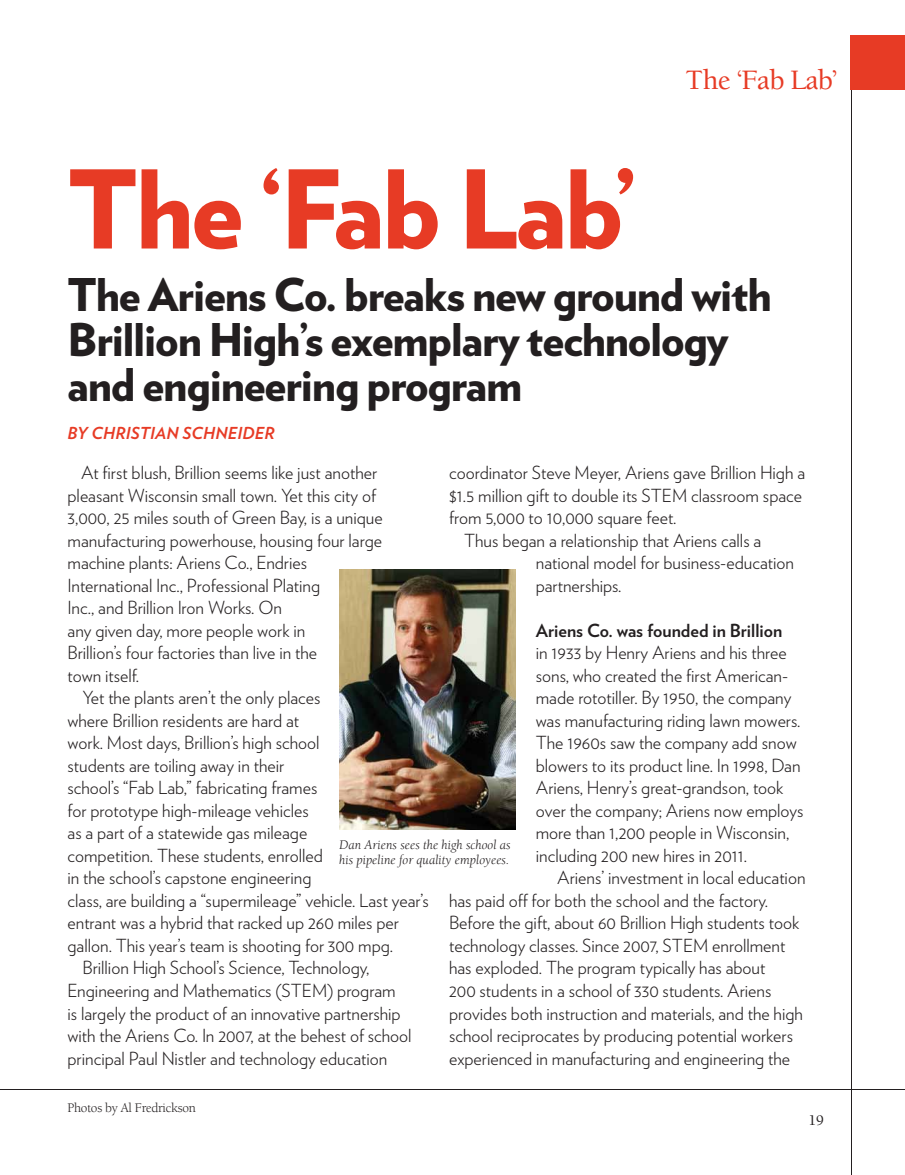
<style>
.page{position:relative;width:905px;height:1175px;background:#fff}
.page>*{position:absolute;margin:0;border:0;box-sizing:border-box;transform-origin:0 0}
.t1{font:900 108px "Verlag";letter-spacing:-.025em;color:#e73b25}
.t2{font:900 45px/45px "Verlag";letter-spacing:-.025em;color:#231f20}
.t3{font:500 28.8px "Berkeley";letter-spacing:-.025em;color:#e73b25}
.t4{font:300 18px/22.5px "Verlag";color:#231f20}
.t5{font:700 18px "Verlag";color:#231f20}
.t6{font:italic 700 16.5px "Verlag";letter-spacing:.01em;color:#e73b25}
.t7{font:500 15px "Berkeley";color:#231f20}
.t8{font:italic 13.5px/15px "Berkeley";color:#231f20}
.t9{font:13.5px "Berkeley";letter-spacing:-.02em;color:#231f20}
</style>
<div class="page">
<hr style="left:0;top:1088px;width:904px;height:1px;background:#231f20">
<hr style="left:850px;top:35px;width:1px;height:1139px;background:#231f20">
<div style="left:850px;top:35px;width:54px;height:54px;background:#e73b25"></div>
<img style="left:339px;top:569px;width:176px;height:261px">
<h3 class="t3" style="left:685px;top:65px;width:153px">The ‘Fab Lab’</h3>
<h1 class="t1" style="left:68px;top:120px;width:570px">The ‘Fab Lab’</h1>
<h2 class="t2" style="left:68px;top:270px;width:705px">The Ariens Co. breaks new ground with<br>Brillion High’s exemplary technology and engineering program</h2>
<p class="t6" style="left:68px;top:420px;width:209px">BY CHRISTIAN SCHNEIDER</p>
<p class="t4" style="left:81px;top:460px;width:297px">At first blush, Brillion seems like just another</p>
<p class="t4" style="left:68px;top:483px;width:310px">pleasant Wisconsin small town. Yet this city of</p>
<p class="t4" style="left:68px;top:505px;width:317px">3,000, 25 miles south of Green Bay, is a unique</p>
<p class="t4" style="left:68px;top:528px;width:316px">manufacturing powerhouse, housing four large</p>
<p class="t4" style="left:68px;top:550px;width:241px">machine plants: Ariens Co., Endries</p>
<p class="t4" style="left:68px;top:573px;width:254px">International Inc., Professional Plating</p>
<p class="t4" style="left:68px;top:595px;width:216px">Inc., and Brillion Iron Works. On</p>
<p class="t4" style="left:68px;top:618px;width:239px">any given day, more people work in</p>
<p class="t4" style="left:68px;top:640px;width:251px">Brillion’s four factories than live in the</p>
<p class="t4" style="left:68px;top:663px;width:73px">town itself.</p>
<p class="t4" style="left:82px;top:685px;width:239px">Yet the plants aren’t the only places</p>
<p class="t4" style="left:68px;top:708px;width:233px">where Brillion residents are hard at</p>
<p class="t4" style="left:68px;top:730px;width:253px">work. Most days, Brillion’s high school</p>
<p class="t4" style="left:68px;top:753px;width:218px">students are toiling away in their</p>
<p class="t4" style="left:68px;top:775px;width:251px">school’s “Fab Lab,” fabricating frames</p>
<p class="t4" style="left:68px;top:798px;width:243px">for prototype high-mileage vehicles</p>
<p class="t4" style="left:68px;top:820px;width:241px">as a part of a statewide gas mileage</p>
<p class="t4" style="left:68px;top:843px;width:257px">competition. These students, enrolled</p>
<p class="t4" style="left:68px;top:865px;width:245px">in the school’s capstone engineering</p>
<p class="t4" style="left:68px;top:888px;width:363px">class, are building a “supermileage” vehicle. Last year’s</p>
<p class="t4" style="left:68px;top:910px;width:333px">entrant was a hybrid that racked up 260 miles per</p>
<p class="t4" style="left:68px;top:933px;width:327px">gallon. This year’s team is shooting for 300 mpg.</p>
<p class="t4" style="left:82px;top:955px;width:288px">Brillion High School’s Science, Technology,</p>
<p class="t4" style="left:68px;top:978px;width:329px">Engineering and Mathematics (STEM) program</p>
<p class="t4" style="left:68px;top:1000px;width:335px">is largely the product of an innovative partnership</p>
<p class="t4" style="left:68px;top:1023px;width:345px">with the Ariens Co. In 2007, at the behest of school</p>
<p class="t4" style="left:68px;top:1045px;width:321px">principal Paul Nistler and technology education</p>
<p class="t4" style="left:449px;top:460px;width:357px">coordinator Steve Meyer, Ariens gave Brillion High a</p>
<p class="t4" style="left:449px;top:483px;width:354px">$1.5 million gift to double its STEM classroom space</p>
<p class="t4" style="left:449px;top:505px;width:229px">from 5,000 to 10,000 square feet.</p>
<p class="t4" style="left:464px;top:528px;width:299px">Thus began a relationship that Ariens calls a</p>
<p class="t4" style="left:536px;top:550px;width:260px">national model for business-education</p>
<p class="t4" style="left:536px;top:573px;width:87px">partnerships.</p>
<p class="t5" style="left:536px;top:616px;width:248px">Ariens Co. was founded in Brillion</p>
<p class="t4" style="left:536px;top:640px;width:269px">in 1933 by Henry Ariens and his three sons, who created the first American&shy;made rototiller. By 1950, the company was manufacturing riding lawn mowers.<br>The 1960s saw the company add snow blowers to its product line. In 1998, Dan Ariens, Henry’s great-grandson, took over the company; Ariens now employs more than 1,200 people in Wisconsin, including 200 new hires in 2011.</p>
<p class="t4" style="left:449px;top:865px;width:358px;text-indent:108px">Ariens’ investment in local education has paid off for both the school and the factory.<br>Before the gift, about 60 Brillion High students took technology classes. Since 2007, STEM enrollment has exploded. The program typically has about<br>200 students in a school of 330 students. Ariens provides both instruction and materials, and the high school reciprocates by producing potential workers experienced in manufacturing and engineering the</p>
<p class="t8" style="left:339px;top:838px;width:173px">Dan Ariens sees the high school as his pipeline for quality employees.</p>
<p class="t9" style="left:68px;top:1100px;width:130px">Photos by Al Fredrickson</p>
<p class="t7" style="left:808px;top:1112px;width:17px">19</p>
</div>
